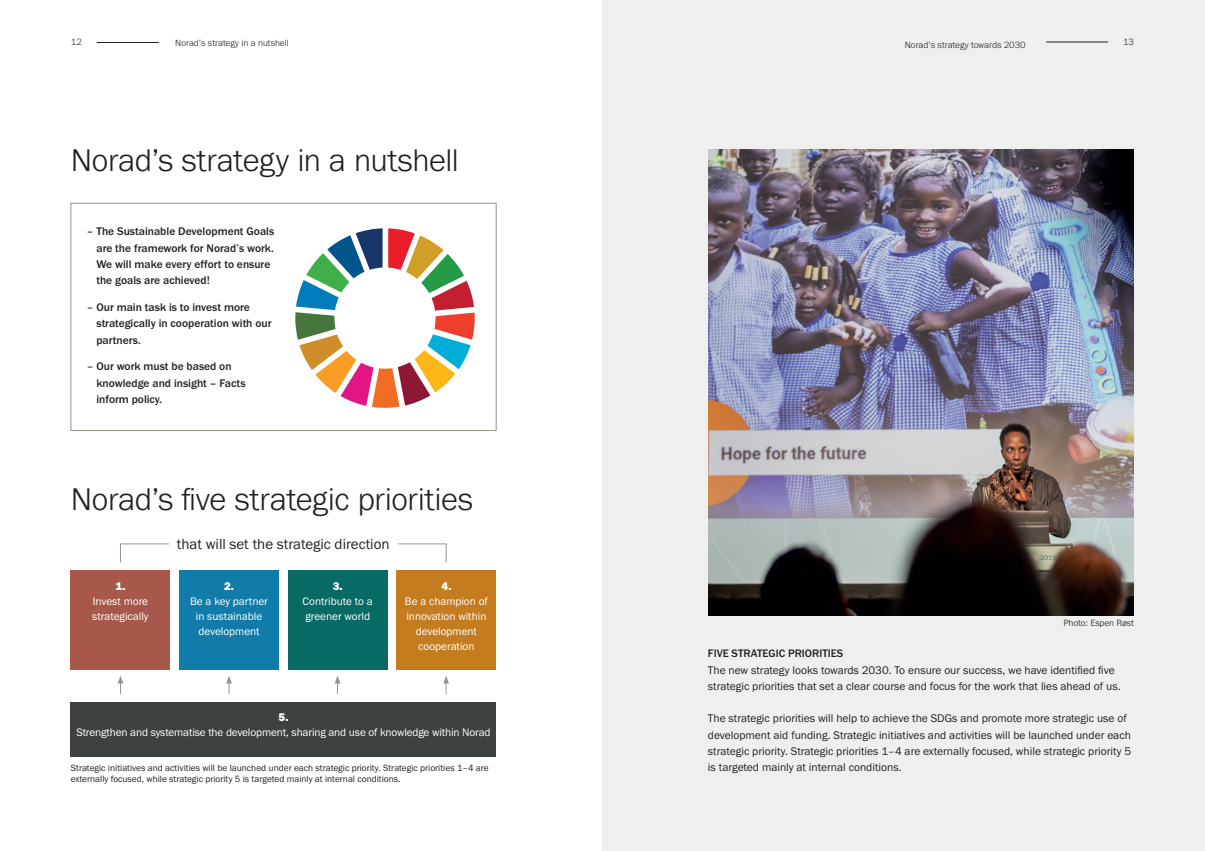
<style>
.page{position:relative;width:1205px;height:851px;background:#fff}
.page>*{position:absolute;margin:0;border:0;box-sizing:border-box;transform-origin:0 0}
.t1{font:300 32.5px "Franklin Gothic URW";letter-spacing:-.01em;color:#231f20}
.t2{font:15px "Franklin Gothic URW Boo";color:#231f20}
.t3{font:11.5px/16.2px "Franklin Gothic URW Boo";color:#231f20}
.t4{font:500 11.5px/16.2px "Franklin Gothic URW";color:#231f20}
.t5{font:11.5px "Franklin Gothic URW Hea";color:#fff}
.t6{font:11.25px/15px "Franklin Gothic URW Boo";letter-spacing:-.005em;color:#fff}
.t7{font:500 11.25px "Franklin Gothic URW";color:#231f20}
.t8{font:9.38px/10.6px "Franklin Gothic URW Boo";color:#231f20}
.t9{font:300 9.38px "Franklin Gothic URW";color:#231f20}
.t10{font:9.38px "Franklin Gothic URW Boo";letter-spacing:-.01em;color:#3e423e}
.s1{color:#3e423e}
</style>
<div class="page">
<hr style="left:97px;top:42px;width:62px;height:1px;background:#231f20">
<div style="left:602px;top:0;width:603px;height:850px;background:#efefee"></div>
<hr style="left:1046px;top:42px;width:62px;height:1px;background:#231f20">
<div style="left:71px;top:203px;width:425px;height:228px;border:1px solid #969388"></div>
<svg style="left:118px;top:676px;width:5px;height:18px"></svg>
<svg style="left:226px;top:676px;width:6px;height:18px"></svg>
<svg style="left:335px;top:676px;width:5px;height:18px"></svg>
<svg style="left:443px;top:676px;width:6px;height:18px"></svg>
<svg style="left:295px;top:228px;width:180px;height:180px"></svg>
<div style="left:71px;top:570px;width:99px;height:99px;background:#a7584a"></div>
<div style="left:179px;top:570px;width:100px;height:99px;background:#117ca9"></div>
<div style="left:288px;top:570px;width:99px;height:99px;background:#086a65"></div>
<div style="left:396px;top:570px;width:100px;height:99px;background:#c47c1f"></div>
<div style="left:71px;top:702px;width:425px;height:54px;background:#3e423e"></div>
<hr style="left:120px;top:543px;width:49px;height:1px;background:#969388">
<hr style="left:398px;top:543px;width:48px;height:1px;background:#969388">
<svg style="left:120px;top:543px;width:1px;height:19px"></svg>
<svg style="left:446px;top:543px;width:1px;height:19px"></svg>
<img style="left:709px;top:150px;width:424px;height:465px">
<p class="t9" style="left:71px;top:36px;width:13px">12</p>
<p class="t9" style="left:175px;top:37px;width:115px">Norad’s strategy in a nutshell</p>
<p class="t9" style="left:905px;top:39px;width:122px">Norad’s strategy towards 2030</p>
<p class="t9" style="left:1123px;top:36px;width:13px">13</p>
<h1 class="t1" style="left:71px;top:139px;width:389px">Norad’s strategy in a nutshell</h1>
<p class="t4" style="left:96px;top:223px;width:179px;text-indent:-10px"><span class="s1">–</span> The Sustainable Development Goals are the framework for Norad’s work.<br>We will make every effort to ensure the goals are achieved!</p>
<p class="t4" style="left:96px;top:299px;width:177px;text-indent:-10px"><span class="s1">–</span> Our main task is to invest more strategically in cooperation with our partners.</p>
<p class="t4" style="left:96px;top:358px;width:151px;text-indent:-10px"><span class="s1">–</span> Our work must be based on knowledge and insight – Facts inform policy.</p>
<h1 class="t1" style="left:71px;top:479px;width:404px">Norad’s five strategic priorities</h1>
<p class="t5" style="left:115px;top:578px;width:12px">1.</p>
<p class="t6" style="left:92px;top:593px;width:58px">Invest more strategically</p>
<h2 class="t2" style="left:177px;top:534px;width:214px">that will set the strategic direction</h2>
<p class="t5" style="left:224px;top:578px;width:12px">2.</p>
<p class="t6" style="left:190px;top:593px;width:79px;text-align:center">Be a key partner in sustainable development</p>
<p class="t5" style="left:333px;top:578px;width:12px">3.</p>
<p class="t6" style="left:303px;top:593px;width:72px">Contribute to a greener world</p>
<p class="t5" style="left:441px;top:578px;width:12px">4.</p>
<p class="t6" style="left:405px;top:593px;width:84px;text-align:center">Be a champion of innovation within development cooperation</p>
<p class="t5" style="left:278px;top:709px;width:12px">5.</p>
<p class="t6" style="left:76px;top:724px;width:416px">Strengthen and systematise the development, sharing and use of knowledge within Norad</p>
<p class="t8" style="left:71px;top:762px;width:419px">Strategic initiatives and activities will be launched under each strategic priority. Strategic priorities 1–4 are externally focused, while strategic priority 5 is targeted mainly at internal conditions.</p>
<p class="t10" style="left:1063px;top:617px;width:72px">Photo: Espen Røst</p>
<p class="t7" style="left:708px;top:646px;width:137px">FIVE STRATEGIC PRIORITIES</p>
<p class="t3" style="left:708px;top:661px;width:414px">The new strategy looks towards 2030. To ensure our success, we have identified five strategic priorities that set a clear course and focus for the work that lies ahead of us.</p>
<p class="t3" style="left:708px;top:710px;width:425px">The strategic priorities will help to achieve the SDGs and promote more strategic use of development aid funding. Strategic initiatives and activities will be launched under each strategic priority. Strategic priorities 1–4 are externally focused, while strategic priority 5 is targeted mainly at internal conditions.</p>
</div>
